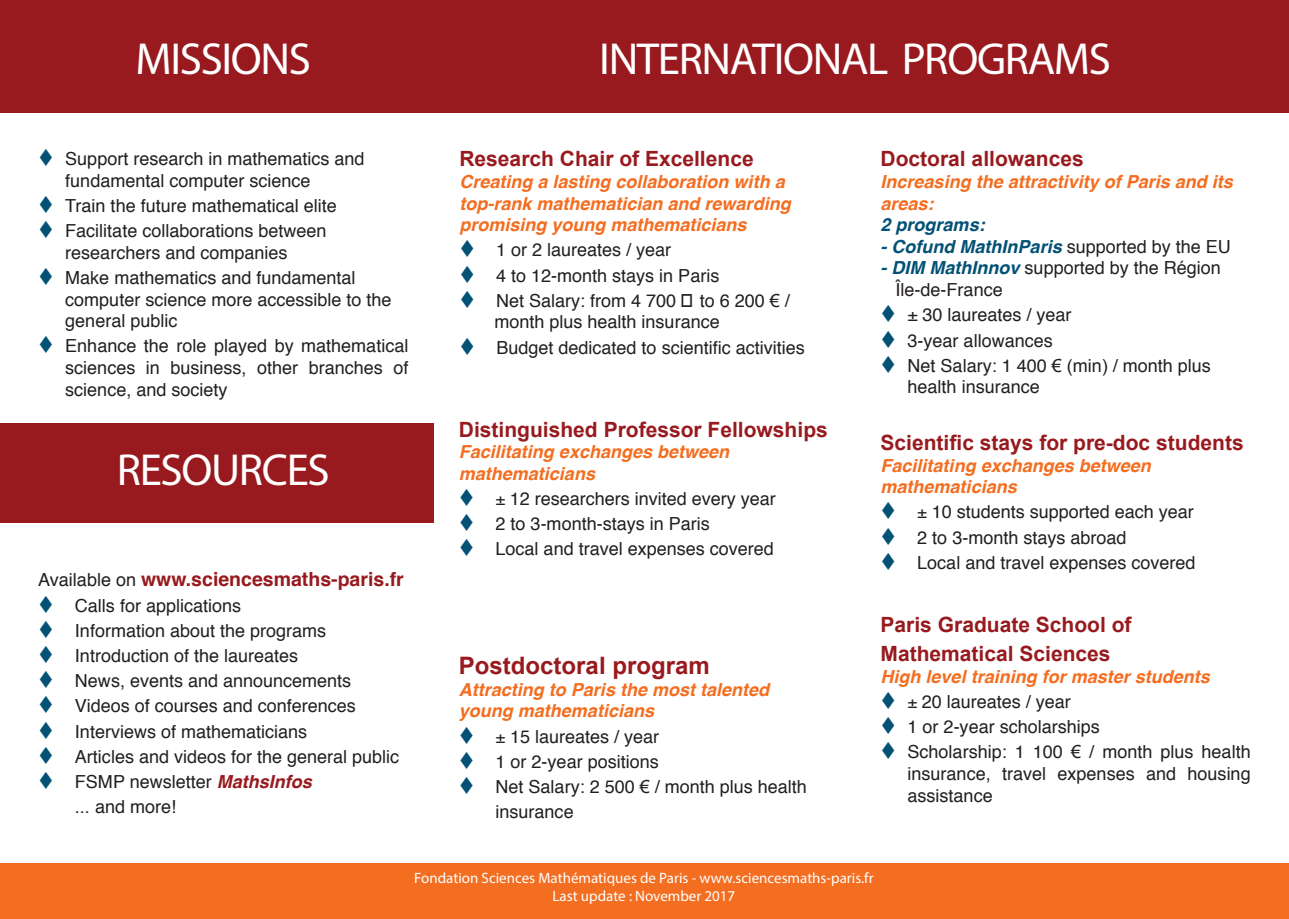
<style>
.page{position:relative;width:1289px;height:919px;background:#fff}
.page>*{position:absolute;margin:0;border:0;box-sizing:border-box;transform-origin:0 0}
.t1{font:45px "Myriad Pro";letter-spacing:-.03em;color:#fff}
.t2{font:700 24px "Arial";color:#981a1e}
.t3{font:700 21px/28.8px "Arial";color:#981a1e}
.t4{font:700 19.5px "Helvetica";color:#981a1e}
.t5{font:18px/21.6px "Helvetica";color:#231f20}
.t6{font:italic 700 18px/21.6px "Helvetica";color:#f36e21}
.t7{font:italic 700 18px "Helvetica";color:#035175}
.t8{font:15px "Myriad Pro";color:#fff}
.s1{color:#035175}
.s2{font-weight:400;font-size:18px;color:#231f20}
.s3{font-weight:700;font-style:italic;color:#981a1e}
.s4{color:#fff}
.s5{font-family:"Arial"}
.s6{font-size:17.1px}
.s7{font-weight:400;font-style:normal;color:#231f20}
.s8{font-weight:700;font-style:italic;color:#035175}
</style>
<div class="page">
<div style="left:0;top:863px;width:1288px;height:55px;background:#f36e21"></div>
<div style="left:0;top:0;width:1288px;height:113px;background:#981a1e"></div>
<div style="left:0;top:423px;width:434px;height:100px;background:#981a1e"></div>
<p class="t1" style="left:136px;top:31px;width:177px">MISSIONS</p>
<p class="t5" style="left:65px;top:148px;width:301px;text-indent:-27px"><span class="s1">▼</span> Support research in mathematics and fundamental computer science</p>
<p class="t5" style="left:38px;top:195px;width:300px"><span class="s1">▼</span> Train the future mathematical elite</p>
<p class="t5" style="left:65px;top:220px;width:263px;text-indent:-27px"><span class="s1">▼</span> Facilitate collaborations between researchers and companies</p>
<p class="t5" style="left:65px;top:267px;width:328px;text-indent:-27px"><span class="s1">▼</span> Make mathematics and fundamental computer science more accessible to the general public</p>
<p class="t5" style="left:65px;top:336px;width:344px;text-align:justify;text-indent:-27px"><span class="s1">▼</span> Enhance the role played by mathematical sciences in business, other branches of science, and society</p>
<p class="t1" style="left:117px;top:442px;width:214px">RESOURCES</p>
<p class="t4" style="left:38px;top:563px;width:367px"><span class="s2">Available on</span> www.sciencesmaths-paris.fr</p>
<p class="t5" style="left:38px;top:595px;width:204px"><span class="s1">▼</span> Calls for applications</p>
<p class="t5" style="left:38px;top:620px;width:289px"><span class="s1">▼</span> Information about the programs</p>
<p class="t5" style="left:38px;top:645px;width:261px"><span class="s1">▼</span> Introduction of the laureates</p>
<p class="t5" style="left:38px;top:670px;width:314px"><span class="s1">▼</span> News, events and announcements</p>
<p class="t5" style="left:38px;top:695px;width:319px"><span class="s1">▼</span> Videos of courses and conferences</p>
<p class="t5" style="left:38px;top:721px;width:270px"><span class="s1">▼</span> Interviews of mathematicians</p>
<p class="t5" style="left:38px;top:746px;width:362px"><span class="s1">▼</span> Articles and videos for the general public</p>
<p class="t5" style="left:38px;top:771px;width:275px"><span class="s1">▼</span> FSMP newsletter <span class="s3">MathsInfos</span></p>
<p class="t5" style="left:38px;top:796px;width:139px"><span class="s4">▼</span> ... and more!</p>
<p class="t1" style="left:599px;top:31px;width:513px">INTERNATIONAL PROGRAMS</p>
<p class="t3" style="left:459px;top:145px;width:296px">Research Chair of Excellence</p>
<p class="t6" style="left:459px;top:171px;width:333px">Creating a lasting collaboration with a top-rank mathematician and rewarding promising young mathematicians</p>
<p class="t5" style="left:459px;top:240px;width:213px"><span class="s1">▼</span> 1 or 2 laureates / year</p>
<p class="t5" style="left:459px;top:265px;width:261px"><span class="s1">▼</span> 4 to 12-month stays in Paris</p>
<p class="t5" style="left:459px;top:290px;width:332px"><span class="s1">▼</span> Net Salary: from 4 700 € to 6 200 <span class="s5">€</span> /</p>
<p class="t5" style="left:494px;top:312px;width:227px">month plus health insurance</p>
<p class="t5" style="left:459px;top:337px;width:347px"><span class="s1">▼</span> Budget dedicated to scientific activities</p>
<p class="t3" style="left:459px;top:415px;width:370px">Distinguished Professor Fellowships</p>
<p class="t6" style="left:459px;top:441px;width:272px">Facilitating exchanges between</p>
<p class="t6" style="left:459px;top:462px;width:138px">mathematicians</p>
<p class="t5" style="left:459px;top:488px;width:318px"><span class="s1">▼</span> <span class="s6">±</span> 12 researchers invited every year</p>
<p class="t5" style="left:459px;top:513px;width:252px"><span class="s1">▼</span> 2 to 3-month-stays in Paris</p>
<p class="t5" style="left:459px;top:539px;width:316px"><span class="s1">▼</span> Local and travel expenses covered</p>
<p class="t2" style="left:459px;top:649px;width:252px">Postdoctoral program</p>
<p class="t6" style="left:459px;top:678px;width:312px">Attracting to Paris the most talented</p>
<p class="t6" style="left:459px;top:700px;width:197px">young mathematicians</p>
<p class="t5" style="left:459px;top:726px;width:202px"><span class="s1">▼</span> <span class="s6">±</span> 15 laureates / year</p>
<p class="t5" style="left:459px;top:751px;width:201px"><span class="s1">▼</span> 1 or 2-year positions</p>
<p class="t5" style="left:459px;top:776px;width:349px"><span class="s1">▼</span> Net Salary: 2 500 <span class="s5">€</span> / month plus health</p>
<p class="t5" style="left:459px;top:801px;width:116px"><span class="s4">▼</span> insurance</p>
<p class="t3" style="left:880px;top:145px;width:205px">Doctoral allowances</p>
<p class="t6" style="left:880px;top:171px;width:354px">Increasing the attractivity of Paris and its areas:</p>
<p class="t7" style="left:880px;top:210px;width:106px">2 programs:</p>
<p class="t7" style="left:880px;top:232px;width:352px">- Cofund MathInParis <span class="s7">supported by the EU</span></p>
<p class="t5" style="left:880px;top:258px;width:342px"><span class="s8">- DIM MathInnov</span> supported by the Région</p>
<p class="t5" style="left:895px;top:279px;width:109px">Île-de-France</p>
<p class="t5" style="left:880px;top:305px;width:192px"><span class="s1">▼</span> ± 30 laureates / year</p>
<p class="t5" style="left:880px;top:330px;width:174px"><span class="s1">▼</span> 3-year allowances</p>
<p class="t5" style="left:907px;top:355px;width:305px;text-indent:-27px"><span class="s1">▼</span> Net Salary: 1 400 <span class="s5">€ (min)</span> / month plus health insurance</p>
<p class="t3" style="left:880px;top:429px;width:364px">Scientific stays for pre-doc students</p>
<p class="t6" style="left:880px;top:454px;width:272px">Facilitating exchanges between</p>
<p class="t6" style="left:880px;top:476px;width:138px">mathematicians</p>
<p class="t5" style="left:880px;top:502px;width:315px"><span class="s1">▼</span> <span class="s6">±</span> 10 students supported each year</p>
<p class="t5" style="left:880px;top:527px;width:247px"><span class="s1">▼</span> 2 to 3-month stays abroad</p>
<p class="t5" style="left:880px;top:552px;width:316px"><span class="s1">▼</span> Local and travel expenses covered</p>
<p class="t3" style="left:880px;top:611px;width:252px">Paris Graduate School of<br>Mathematical Sciences</p>
<p class="t6" style="left:880px;top:665px;width:331px">High level training for master students</p>
<p class="t5" style="left:880px;top:691px;width:192px"><span class="s1">▼</span> <span class="s6">±</span> 20 laureates / year</p>
<p class="t5" style="left:880px;top:716px;width:221px"><span class="s1">▼</span> 1 or 2-year scholarships</p>
<p class="t5" style="left:907px;top:741px;width:344px;text-align:justify;text-indent:-27px"><span class="s1">▼</span> Scholarship: 1 100 <span class="s5">€</span> / month plus health insurance, travel expenses and housing assistance</p>
<p class="t8" style="left:414px;top:869px;width:461px">Fondation Sciences Mathématiques de Paris - www.sciencesmaths-paris.fr</p>
<p class="t8" style="left:552px;top:887px;width:184px">Last update : November 2017</p>
</div>
